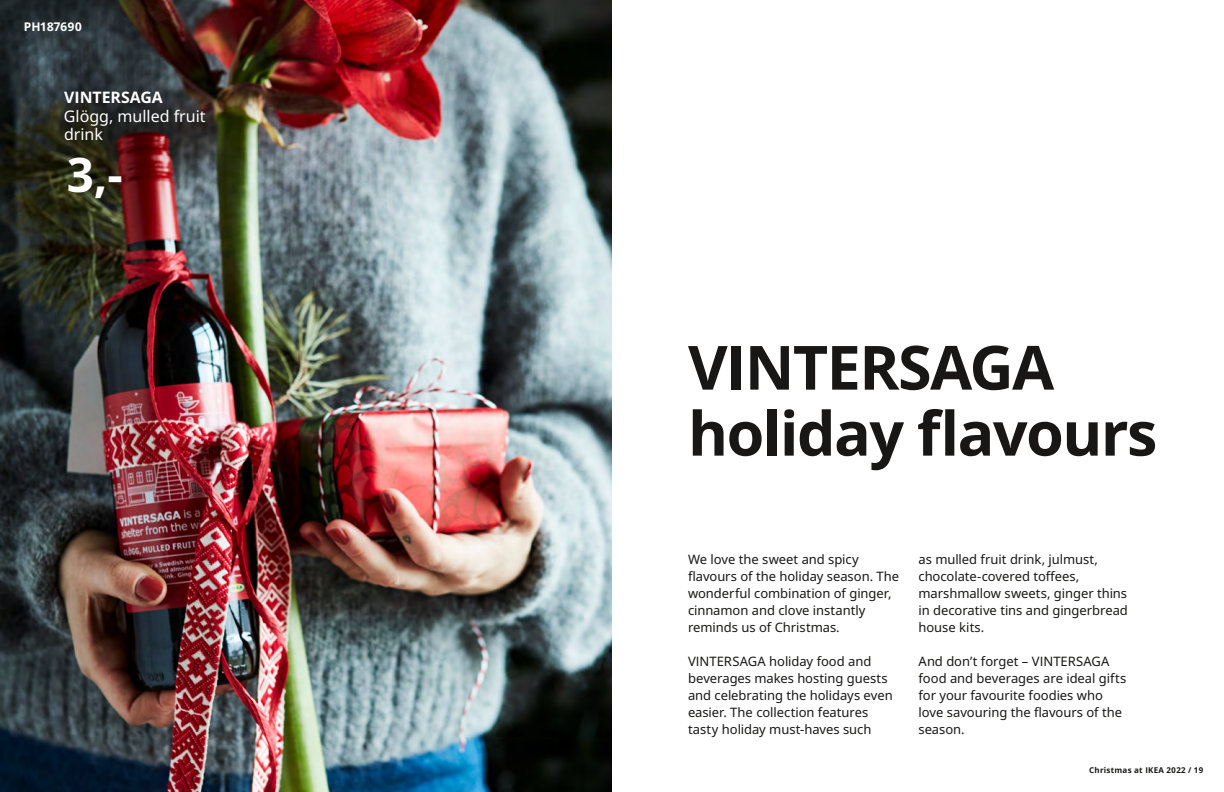
<style>
.page{position:relative;width:1224px;height:792px;background:#fff}
.page>*{position:absolute;margin:0;border:0;box-sizing:border-box;transform-origin:0 0}
.t1{font:700 61px/66px "Noto IKEA Latin";letter-spacing:-.025em;color:#181716}
.t2{font:700 47.6px "Noto IKEA Latin";color:#fff}
.t3{font:16px/18.4px "Noto IKEA Arabic";color:#fff}
.t4{font:700 15.9px "Noto IKEA Latin";color:#fff}
.t5{font:13px/17px "Noto IKEA Latin";letter-spacing:-.005em;color:#181716}
.t6{font:700 12px "Noto IKEA Latin";color:#fff}
.t7{font:700 8px "Noto IKEA Latin";letter-spacing:.03em;color:#181716}
</style>
<div class="page">
<img style="left:0;top:0;width:612px;height:792px">
<p class="t6" style="left:24px;top:18px;width:60px">PH187690</p>
<p class="t4" style="left:64px;top:86px;width:100px">VINTERSAGA</p>
<p class="t3" style="left:64px;top:107px;width:143px">Glögg, mulled fruit drink</p>
<h2 class="t2" style="left:67px;top:141px;width:58px">3,-</h2>
<h1 class="t1" style="left:688px;top:333px;width:471px">VINTERSAGA holiday flavours</h1>
<p class="t5" style="left:688px;top:550px;width:213px">We love the sweet and spicy flavours of the holiday season. The wonderful combination of ginger, cinnamon and clove instantly reminds us of Christmas.</p>
<p class="t5" style="left:688px;top:652px;width:206px">VINTERSAGA holiday food and beverages makes hosting guests and celebrating the holidays even easier. The collection features tasty holiday must-haves such</p>
<p class="t5" style="left:919px;top:550px;width:211px">as mulled fruit drink, julmust, chocolate-covered toffees, marshmallow sweets, ginger thins in decorative tins and gingerbread house kits.</p>
<p class="t5" style="left:919px;top:652px;width:209px">And don’t forget – VINTERSAGA food and beverages are ideal gifts for your favourite foodies who love savouring the flavours of the season.</p>
<p class="t7" style="left:1089px;top:765px;width:116px">Christmas at IKEA 2022 / 19</p>
</div>
